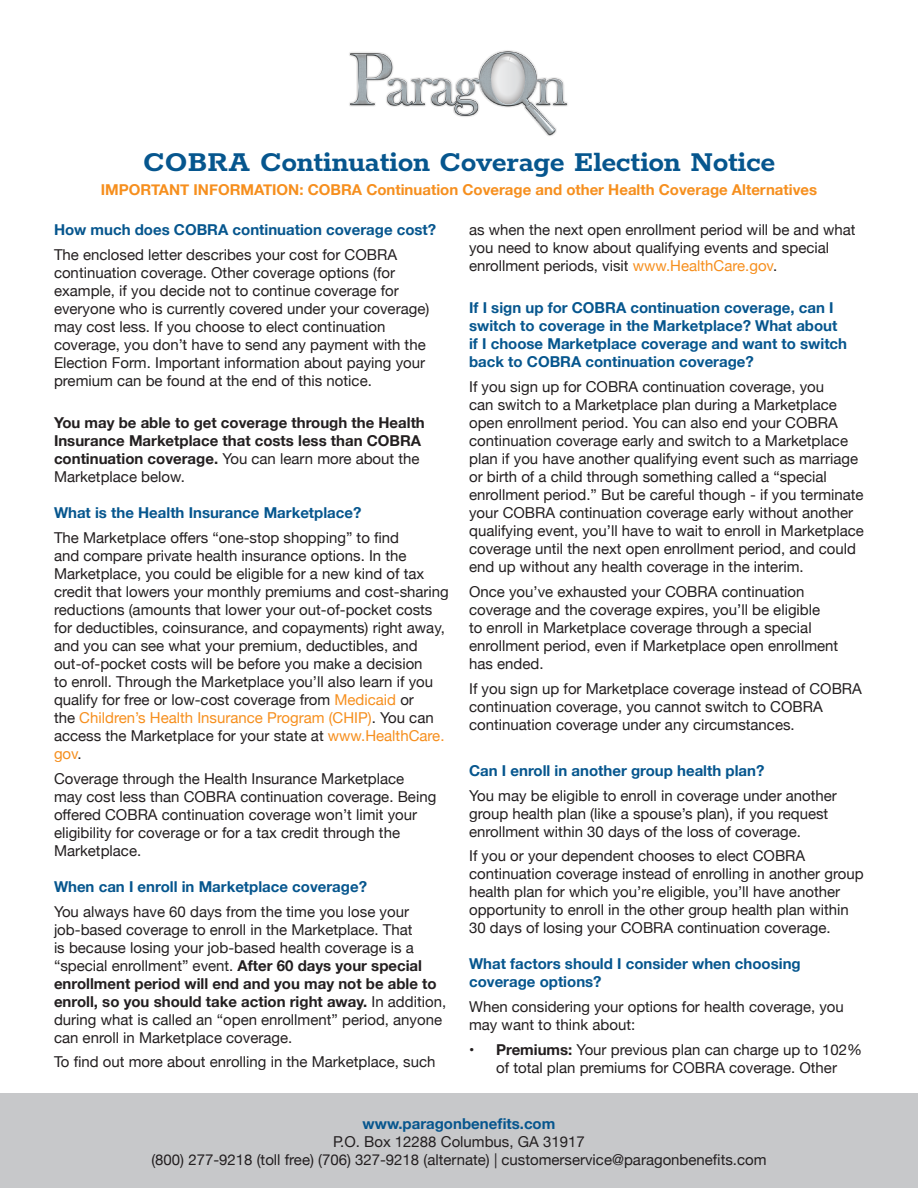
<style>
.page{position:relative;width:918px;height:1188px;background:#fff}
.page>*{position:absolute;margin:0;border:0;box-sizing:border-box;transform-origin:0 0}
.t1{font:31.5px "Rokkitt";letter-spacing:-.005em;color:#06568e}
.t2{font:15px/18px "Helvetica Neue";color:#231f20}
.t3{font:700 15px/18px "Helvetica Neue";color:#06568e}
.t4{font:700 15px/18px "Helvetica Neue";color:#231f20}
.t5{font:700 15px "Helvetica Neue";color:#f68f1e}
.s1{font-weight:400}
.s2{color:#f68f1e}
.s3{font-weight:700}
</style>
<div class="page">
<img style="left:349px;top:50px;width:219px;height:86px">
<div style="left:0;top:1094px;width:918px;height:94px;background:#c7c8ca"></div>
<p class="t1" style="left:143px;top:141px;width:634px">COBRA Continuation Coverage Election Notice</p>
<p class="t5" style="left:101px;top:178px;width:718px">IMPORTANT INFORMATION: COBRA Continuation Coverage and other Health Coverage Alternatives</p>
<p class="t3" style="left:54px;top:221px;width:384px">How much does COBRA continuation coverage cost?</p>
<p class="t2" style="left:54px;top:246px;width:377px">The enclosed letter describes your cost for COBRA continuation coverage. Other coverage options (for example, if you decide not to continue coverage for everyone who is currently covered under your coverage) may cost less. If you choose to elect continuation coverage, you don’t have to send any payment with the Election Form. Important information about paying your premium can be found at the end of this notice.</p>
<p class="t4" style="left:54px;top:414px;width:372px">You may be able to get coverage through the Health Insurance Marketplace that costs less than COBRA continuation coverage. <span class="s1">You can learn more about the Marketplace below.</span></p>
<p class="t3" style="left:54px;top:504px;width:309px">What is the Health Insurance Marketplace?</p>
<p class="t2" style="left:54px;top:530px;width:396px">The Marketplace offers “one-stop shopping” to find<br>and compare private health insurance options. In the Marketplace, you could be eligible for a new kind of tax credit that lowers your monthly premiums and cost-sharing reductions (amounts that lower your out-of-pocket costs for deductibles, coinsurance, and copayments) right away, and you can see what your premium, deductibles, and out-of-pocket costs will be before you make a decision<br>to enroll. Through the Marketplace you’ll also learn if you qualify for free or low-cost coverage from <span class="s2">Medicaid</span> or<br>the <span class="s2">Children’s Health Insurance Program (CHIP)</span>. You can access the Marketplace for your state at <span class="s2">www.HealthCare. gov</span>.</p>
<p class="t2" style="left:54px;top:770px;width:384px">Coverage through the Health Insurance Marketplace may cost less than COBRA continuation coverage. Being offered COBRA continuation coverage won’t limit your eligibility for coverage or for a tax credit through the Marketplace.</p>
<p class="t3" style="left:54px;top:878px;width:315px">When can I enroll in Marketplace coverage?</p>
<p class="t2" style="left:54px;top:903px;width:394px">You always have 60 days from the time you lose your job-based coverage to enroll in the Marketplace. That<br>is because losing your job-based health coverage is a “special enrollment” event. <span class="s3">After 60 days your special enrollment period will end and you may not be able to enroll, so you should take action right away.</span> In addition, during what is called an “open enrollment” period, anyone can enroll in Marketplace coverage.</p>
<p class="t2" style="left:54px;top:1054px;width:383px">To find out more about enrolling in the Marketplace, such</p>
<p class="t2" style="left:469px;top:221px;width:388px">as when the next open enrollment period will be and what you need to know about qualifying events and special enrollment periods, visit <span class="s2">www.HealthCare.gov</span>.</p>
<p class="t3" style="left:469px;top:299px;width:379px">If I sign up for COBRA continuation coverage, can I switch to coverage in the Marketplace? What about if I choose Marketplace coverage and want to switch back to COBRA continuation coverage?</p>
<p class="t2" style="left:469px;top:379px;width:396px">If you sign up for COBRA continuation coverage, you<br>can switch to a Marketplace plan during a Marketplace open enrollment period. You can also end your COBRA continuation coverage early and switch to a Marketplace plan if you have another qualifying event such as marriage or birth of a child through something called a “special enrollment period.” But be careful though - if you terminate your COBRA continuation coverage early without another qualifying event, you’ll have to wait to enroll in Marketplace coverage until the next open enrollment period, and could end up without any health coverage in the interim.</p>
<p class="t2" style="left:469px;top:583px;width:371px">Once you’ve exhausted your COBRA continuation coverage and the coverage expires, you’ll be eligible<br>to enroll in Marketplace coverage through a special enrollment period, even if Marketplace open enrollment has ended.</p>
<p class="t2" style="left:469px;top:680px;width:394px">If you sign up for Marketplace coverage instead of COBRA continuation coverage, you cannot switch to COBRA continuation coverage under any circumstances.</p>
<p class="t3" style="left:469px;top:762px;width:297px">Can I enroll in another group health plan?</p>
<p class="t2" style="left:469px;top:787px;width:369px">You may be eligible to enroll in coverage under another group health plan (like a spouse’s plan), if you request enrollment within 30 days of the loss of coverage.</p>
<p class="t2" style="left:469px;top:848px;width:396px">If you or your dependent chooses to elect COBRA continuation coverage instead of enrolling in another group health plan for which you’re eligible, you’ll have another opportunity to enroll in the other group health plan within 30 days of losing your COBRA continuation coverage.</p>
<p class="t3" style="left:469px;top:956px;width:333px">What factors should I consider when choosing coverage options?</p>
<p class="t2" style="left:469px;top:999px;width:376px">When considering your options for health coverage, you may want to think about:</p>
<p class="t2" style="left:469px;top:1041px;width:395px;text-align:center"><span class="s3">• Premiums:</span> Your previous plan can charge up to 102% of total plan premiums for COBRA coverage. Other</p>
<p class="t3" style="left:363px;top:1115px;width:194px">www.paragonbenefits.com</p>
<p class="t2" style="left:151px;top:1134px;width:617px;text-align:center">P.O. Box 12288 Columbus, GA 31917<br>(800) 277-9218 (toll free) (706) 327-9218 (alternate) | customerservice@paragonbenefits.com</p>
</div>
